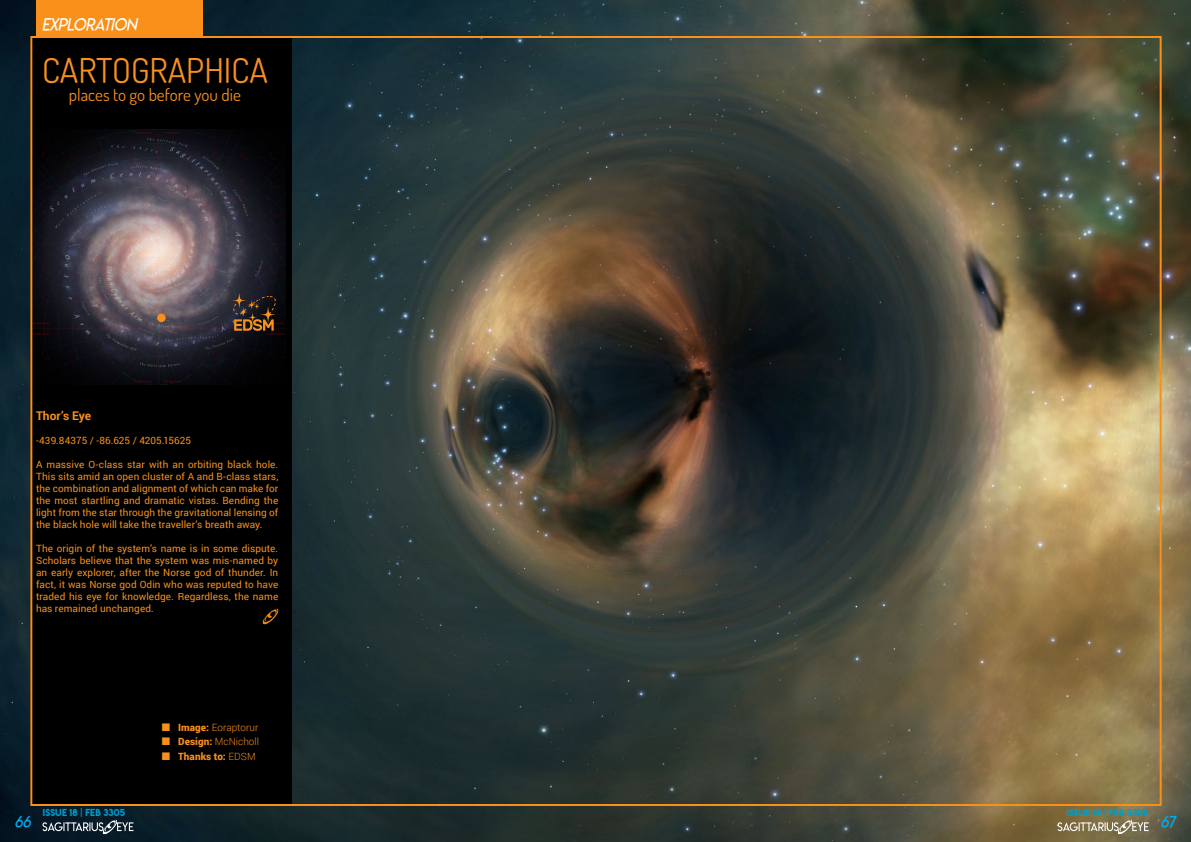
<style>
.page{position:relative;width:1191px;height:842px;background:#fff}
.page>*{position:absolute;margin:0;border:0;box-sizing:border-box;transform-origin:0 0}
.t1{font:34.3px "Dosis";color:#f79020}
.t2{font:17.1px "Dosis";color:#f79020}
.SAGi_runner{font:17px "Lemon Milklightitalic";letter-spacing:-.01em;color:#fff}
.t3{font:16px "Lemon Milklightitalic";color:#00aeef}
.SAGi_header_h2{font:700 12px "Roboto";color:#f8901a}
.SAGi_main_body{font:10px/12px "Roboto";letter-spacing:.005em;color:#f8901a;text-align:justify}
.t4{font:300 10px "Roboto";color:#f8901a}
.t5{font:900 10px "Roboto";letter-spacing:.01em;color:#f8901a}
.t6{font:9px "Lemon Milk";letter-spacing:.01em;color:#009eca}
.s1{font-weight:900}
.s2{font-weight:300}
</style>
<div class="page">
<img style="left:0;top:0;width:1191px;height:842px">
<div style="left:30px;top:36px;width:262px;height:770px;background:#000"></div>
<img style="left:33px;top:129px;width:253px;height:255px">
<svg style="left:232px;top:293px;width:44px;height:38px;background:#4c3521"></svg>
<div style="left:157px;top:314px;width:9px;height:8px;background:#f8901a;border-radius:50%"></div>
<img style="left:263px;top:609px;width:15px;height:15px">
<div style="left:36px;top:0;width:166px;height:36px;background:#f8901a"></div>
<svg style="left:1109px;top:812px;width:32px;height:23px"></svg>
<svg style="left:1057px;top:822px;width:91px;height:9px"></svg>
<svg style="left:94px;top:812px;width:32px;height:23px"></svg>
<svg style="left:42px;top:822px;width:91px;height:9px"></svg>
<p class="SAGi_runner" style="left:42px;top:14px;width:96px">EXPLORATION</p>
<p class="t1" style="left:42px;top:47px;width:227px">CARTOGRAPHICA</p>
<p class="t2" style="left:69px;top:83px;width:173px">places to go before you die</p>
<p class="SAGi_header_h2" style="left:36px;top:407px;width:57px">Thor’s Eye</p>
<p class="SAGi_main_body" style="left:36px;top:434px;width:156px">-439.84375 / -86.625 / 4205.15625</p>
<p class="SAGi_main_body" style="left:36px;top:458px;width:244px">A massive O-class star with an orbiting black hole.<br>This sits amid an open cluster of A and B-class stars, the combination and alignment of which can make for the most startling and dramatic vistas. Bending the light from the star through the gravitational lensing of the black hole will take the traveller’s breath away.</p>
<p class="SAGi_main_body" style="left:36px;top:542px;width:244px">The origin of the system’s name is in some dispute.<br>Scholars believe that the system was mis-named by an early explorer, after the Norse god of thunder. In fact, it was Norse god Odin who was reputed to have traded his eye for knowledge. Regardless, the name has remained unchanged.</p>
<p class="t4" style="left:178px;top:720px;width:82px"><span class="s1">Image:</span> Eoraptorur</p>
<p class="t4" style="left:178px;top:735px;width:82px"><span class="s1">Design:</span> McNicholl</p>
<p class="t5" style="left:178px;top:750px;width:79px">Thanks to: <span class="s2">EDSM</span></p>
<p class="t6" style="left:43px;top:806px;width:84px">ISSUE 18 | FEB 3305</p>
<p class="t6" style="left:1066px;top:806px;width:84px">ISSUE 18 | FEB 3305</p>
<h3 class="t3" style="left:15px;top:812px;width:17px">66</h3>
<h3 class="t3" style="left:1160px;top:812px;width:16px">67</h3>
</div>
